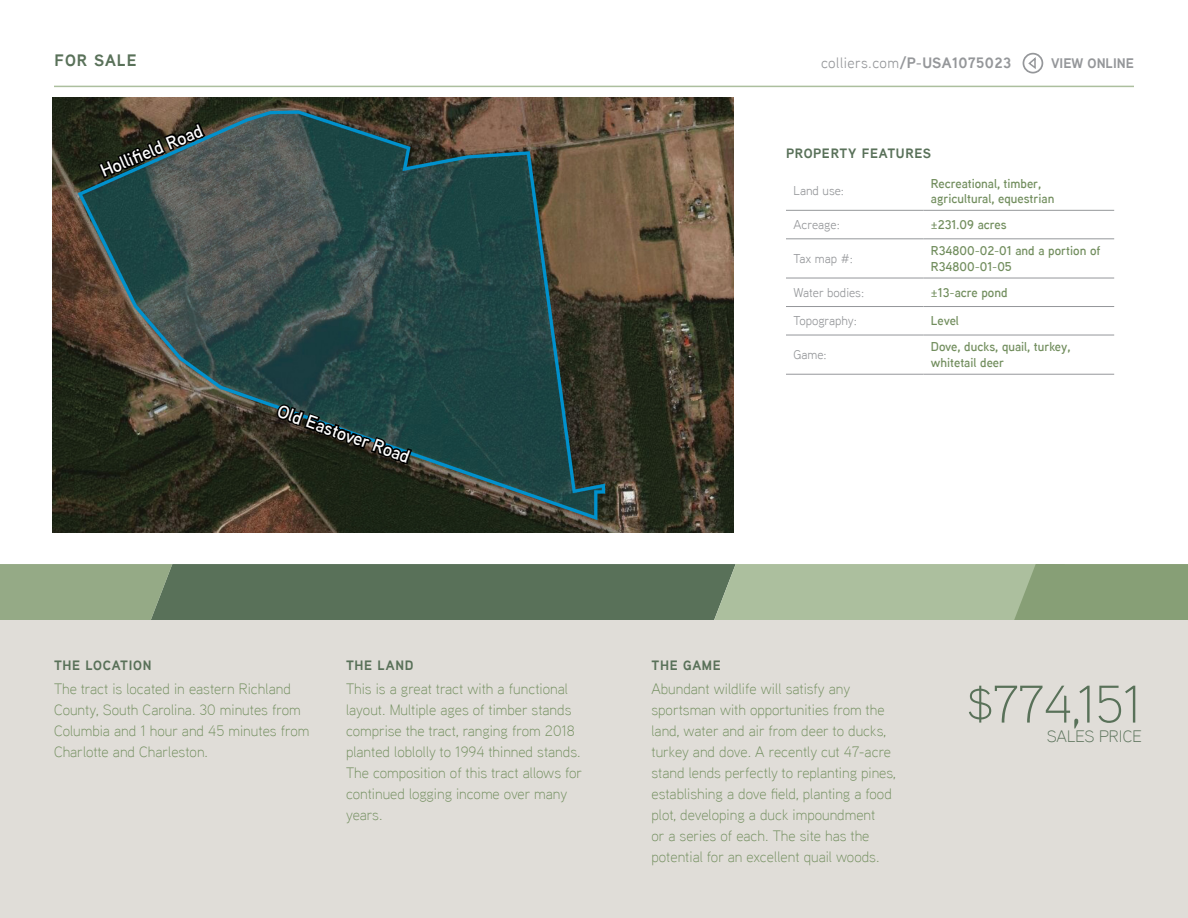
<style>
.page{position:relative;width:1188px;height:918px;background:#fff}
.page>*{position:absolute;margin:0;border:0;box-sizing:border-box;transform-origin:0 0}
.t1{font:300 52.8px "Aaux Next";letter-spacing:-.02em;color:#597159}
.t2{font:600 18px "Aaux Next";color:#fff}
.t3{font:300 16.5px "Aaux Next";color:#597159}
.t4{font:700 16.5px "Aaux Next";letter-spacing:.06em;color:#597159}
.t5{font:300 15px/21px "Aaux Next";color:#728e5e}
.t6{font:700 15px "Aaux Next";letter-spacing:.03em;color:#95979a}
.t7{font:700 13.8px "Aaux Next";color:#95979a}
.t8{font:700 13.5px "Aaux Next";letter-spacing:.05em;color:#597159}
.t9{font:600 12.75px/15.3px "Aaux Next";color:#728e5e}
.t10{font:12.75px "Aaux Next";color:#95979a}
.s1{font-weight:400}
</style>
<div class="page">
<img style="left:52px;top:97px;width:682px;height:436px">
<div style="left:172px;top:564px;width:533px;height:56px;background:#597159"></div>
<div style="left:0;top:564px;width:172px;height:56px;background:#95aa86"></div>
<svg style="left:705px;top:564px;width:483px;height:56px;background:#9cb08d"></svg>
<div style="left:0;top:620px;width:1188px;height:298px;background:#e0ddd8"></div>
<hr style="left:786px;top:210px;width:137px;height:1px;background:#95979a">
<hr style="left:923px;top:210px;width:191px;height:1px;background:#95979a">
<hr style="left:786px;top:239px;width:137px;height:1px;background:#95979a">
<hr style="left:923px;top:239px;width:191px;height:1px;background:#95979a">
<hr style="left:786px;top:278px;width:137px;height:1px;background:#95979a">
<hr style="left:923px;top:278px;width:191px;height:1px;background:#95979a">
<hr style="left:786px;top:306px;width:137px;height:1px;background:#95979a">
<hr style="left:923px;top:306px;width:191px;height:1px;background:#95979a">
<hr style="left:786px;top:335px;width:137px;height:1px;background:#95979a">
<hr style="left:923px;top:335px;width:191px;height:1px;background:#95979a">
<hr style="left:786px;top:374px;width:137px;height:1px;background:#95979a">
<hr style="left:923px;top:374px;width:191px;height:1px;background:#95979a">
<div style="left:1023px;top:53px;width:20px;height:20px;border:2px solid #95979a;border-radius:50%"></div>
<svg style="left:1027px;top:57px;width:10px;height:14px"></svg>
<hr style="left:54px;top:86px;width:1080px;height:1px;background:#acbf9e">
<p class="t4" style="left:55px;top:48px;width:83px">FOR SALE</p>
<p class="t6" style="left:821px;top:53px;width:192px"><span class="s1">colliers.com</span>/P-USA1075023</p>
<p class="t7" style="left:1051px;top:53px;width:84px">VIEW ONLINE</p>
<p class="t2" style="left:96px;top:160px;width:111px;rotate:-23deg">Hollifeld Road</p>
<p class="t2" style="left:283px;top:398px;width:141px;rotate:20deg">Old Eastover Road</p>
<p class="t8" style="left:786px;top:143px;width:147px">PROPERTY FEATURES</p>
<p class="t10" style="left:794px;top:182px;width:52px">Land use:</p>
<p class="t9" style="left:931px;top:175px;width:125px">Recreational, timber, agricultural, equestrian</p>
<p class="t10" style="left:794px;top:216px;width:48px">Acreage:</p>
<p class="t9" style="left:931px;top:217px;width:77px">±231.09 acres</p>
<p class="t10" style="left:794px;top:250px;width:61px">Tax map #:</p>
<p class="t9" style="left:931px;top:243px;width:171px">R34800-02-01 and a portion of<br>R34800-01-05</p>
<p class="t10" style="left:794px;top:284px;width:72px">Water bodies:</p>
<p class="t9" style="left:931px;top:284px;width:78px">±13-acre pond</p>
<p class="t10" style="left:794px;top:312px;width:65px">Topography:</p>
<p class="t9" style="left:931px;top:313px;width:30px">Level</p>
<p class="t10" style="left:794px;top:346px;width:35px">Game:</p>
<p class="t9" style="left:931px;top:339px;width:141px">Dove, ducks, quail, turkey, whitetail deer</p>
<p class="t8" style="left:54px;top:655px;width:99px">THE LOCATION</p>
<p class="t8" style="left:346px;top:655px;width:69px">THE LAND</p>
<p class="t8" style="left:652px;top:655px;width:71px">THE GAME</p>
<p class="t5" style="left:54px;top:677px;width:257px">The tract is located in eastern Richland County, South Carolina. 30 minutes from Columbia and 1 hour and 45 minutes from Charlotte and Charleston.</p>
<p class="t5" style="left:346px;top:677px;width:238px">This is a great tract with a functional layout. Multiple ages of timber stands comprise the tract, ranging from 2018 planted loblolly to 1994 thinned stands.<br>The composition of this tract allows for continued logging income over many years.</p>
<p class="t5" style="left:652px;top:677px;width:246px">Abundant wildlife will satisfy any sportsman with opportunities from the land, water and air from deer to ducks, turkey and dove. A recently cut 47-acre stand lends perfectly to replanting pines, establishing a dove field, planting a food plot, developing a duck impoundment<br>or a series of each. The site has the potential for an excellent quail woods.</p>
<h1 class="t1" style="left:966px;top:669px;width:177px">$774,151</h1>
<p class="t3" style="left:1047px;top:726px;width:97px">SALES PRICE</p>
</div>
